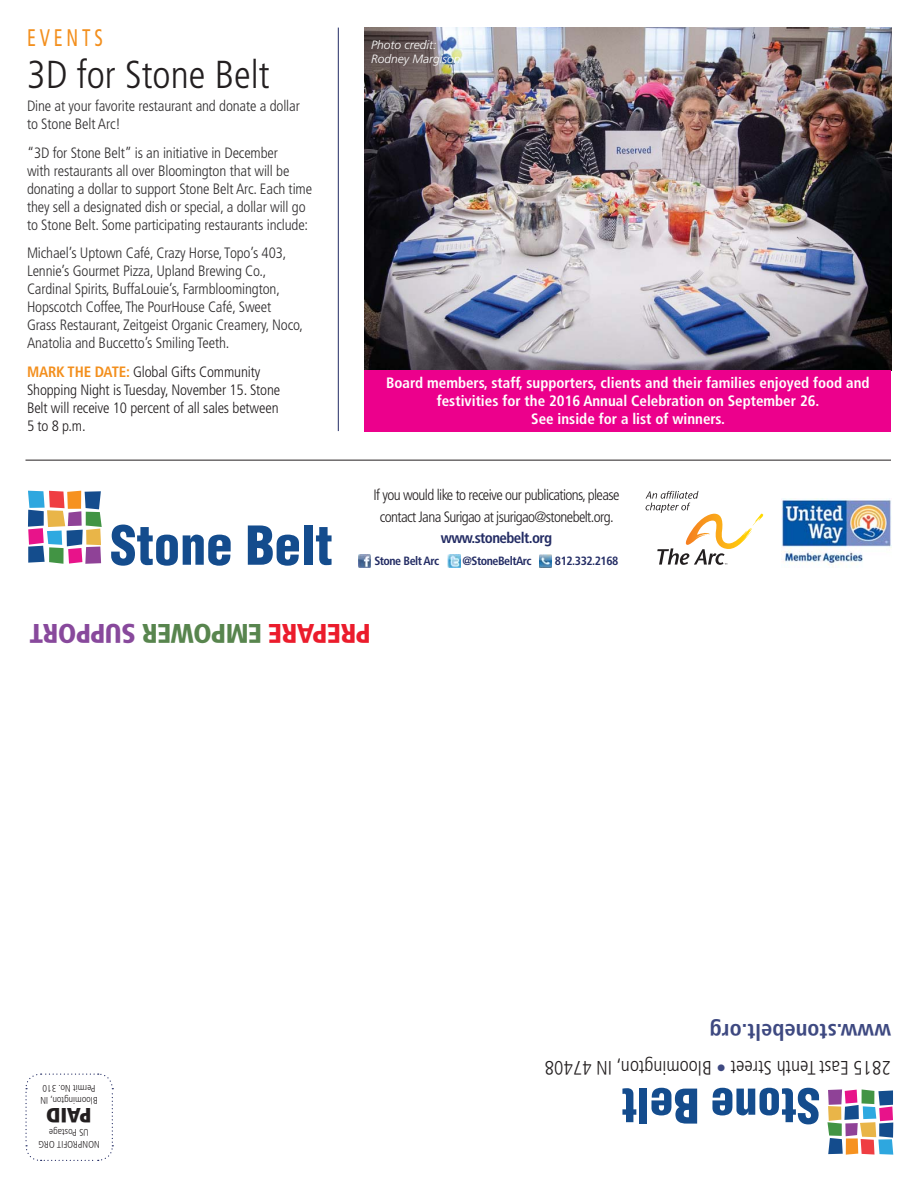
<style>
.page{position:relative;width:918px;height:1188px;background:#fff}
.page>*{position:absolute;margin:0;border:0;box-sizing:border-box;transform-origin:0 0}
.t1{font:300 condensed 39px "Frutiger";color:#231f20}
.t2{font:900 condensed 27px "Frutiger";letter-spacing:-.02em;color:#eb1c2c}
.t3{font:condensed 24px "Frutiger";letter-spacing:.2em;color:#f38f1d;scale:.8 1}
.t4{font:700 condensed 22.5px "Frutiger";color:#3e4981}
.t5{font:900 condensed 20.7px "Frutiger";color:#231f20}
.t6{font:300 condensed 19.5px "Frutiger";color:#231f20}
.t7{font:300 condensed 15px/18px "Frutiger";letter-spacing:-.01em;color:#312f30}
.t8{font:700 condensed 15px/18px "Frutiger";color:#fff;text-align:center}
.t9{font:300 condensed 15px/18px "Frutiger";letter-spacing:-.01em;color:#231f20}
.t10{font:300 condensed 15px/21.8px "Frutiger";letter-spacing:-.04em;color:#231f20;text-align:center}
.t11{font:700 condensed 12px "Frutiger";letter-spacing:-.04em;color:#232c64}
.t12{font:italic 300 12px/13.5px "Frutiger";color:#fff}
.t13{font:300 condensed 9.75px/12.1px "Frutiger";color:#231f20;text-align:center}
.s1{font-weight:700;color:#f38f1d}
.s2{font-weight:700;color:#232c64}
.s3{color:#58854e}
.s4{color:#88499c}
.s5{color:#3e4981}
</style>
<div class="page">
<svg style="left:827px;top:1089px;width:66px;height:66px"></svg>
<svg style="left:712px;top:1088px;width:107px;height:36px"></svg>
<svg style="left:651px;top:1088px;width:46px;height:36px"></svg>
<div style="left:640px;top:1089px;width:7px;height:35px;background:#144c8d"></div>
<svg style="left:622px;top:1088px;width:14px;height:34px"></svg>
<svg style="left:25px;top:1073px;width:89px;height:88px"></svg>
<svg style="left:28px;top:491px;width:74px;height:73px"></svg>
<svg style="left:111px;top:525px;width:120px;height:41px"></svg>
<svg style="left:248px;top:525px;width:51px;height:41px"></svg>
<div style="left:304px;top:525px;width:8px;height:40px;background:#144c8d"></div>
<svg style="left:316px;top:527px;width:16px;height:38px"></svg>
<svg style="left:358px;top:555px;width:13px;height:12px"></svg>
<svg style="left:448px;top:554px;width:13px;height:13px"></svg>
<svg style="left:539px;top:554px;width:13px;height:13px"></svg>
<img style="left:782px;top:498px;width:109px;height:69px">
<svg style="left:646px;top:491px;width:118px;height:74px"></svg>
<hr style="left:26px;top:460px;width:865px;height:1px;background:#231f20">
<img style="left:365px;top:28px;width:526px;height:342px">
<div style="left:365px;top:370px;width:526px;height:62px;background:#ec008c"></div>
<hr style="left:338px;top:28px;width:1px;height:403px;background:#232c64">
<p class="t3" style="left:27px;top:28px;width:97px">EVENTS</p>
<p class="t1" style="left:27px;top:59px;width:244px">3D for Stone Belt</p>
<p class="t7" style="left:27px;top:98px;width:274px">Dine at your favorite restaurant and donate a dollar to Stone Belt Arc!</p>
<p class="t7" style="left:27px;top:145px;width:287px">“3D for Stone Belt” is an initiative in December<br>with restaurants all over Bloomington that will be donating a dollar to support Stone Belt Arc. Each time they sell a designated dish or special, a dollar will go to Stone Belt. Some participating restaurants include:</p>
<p class="t7" style="left:27px;top:245px;width:277px">Michael’s Uptown Café, Crazy Horse, Topo’s 403, Lennie’s Gourmet Pizza, Upland Brewing Co., Cardinal Spirits, BuffaLouie’s, Farmbloomington, Hopscotch Coffee, The PourHouse Café, Sweet Grass Restaurant, Zeitgeist Organic Creamery, Noco, Anatolia and Buccetto’s Smiling Teeth.</p>
<p class="t9" style="left:27px;top:364px;width:255px"><span class="s1">MARK THE DATE:</span> Global Gifts Community Shopping Night is Tuesday, November 15. Stone Belt will receive 10 percent of all sales between 5 to 8 p.m.</p>
<p class="t12" style="left:371px;top:39px;width:91px">Photo credit:<br>Rodney Margison</p>
<p class="t8" style="left:386px;top:375px;width:485px">Board members, staff, supporters, clients and their families enjoyed food and festivities for the 2016 Annual Celebration on September 26.<br>See inside for a list of winners.</p>
<p class="t10" style="left:373px;top:485px;width:248px">If you would like to receive our publications, please contact Jana Surigao at jsurigao@stonebelt.org. <span class="s2">www.stonebelt.org</span></p>
<p class="t11" style="left:374px;top:556px;width:66px">Stone Belt Arc</p>
<p class="t11" style="left:462px;top:556px;width:71px">@StoneBeltArc</p>
<p class="t11" style="left:555px;top:556px;width:65px">812.332.2168</p>
<p class="t2" style="left:371px;top:645px;width:343px;rotate:-180deg">PREPARE <span class="s3">EMPOWER</span> <span class="s4">SUPPORT</span></p>
<p class="t13" style="left:98px;top:1106px;width:59px;text-align:left;rotate:-180deg">Bloomington, IN<br>Permit No. 310</p>
<p class="t5" style="left:92px;top:1124px;width:47px;rotate:-180deg">PAID</p>
<p class="t13" style="left:100px;top:1150px;width:63px;rotate:-180deg">NONPROFIT ORG<br>US Postage</p>
<p class="t4" style="left:891px;top:1041px;width:183px;rotate:-180deg">www.stonebelt.org</p>
<p class="t6" style="left:891px;top:1076px;width:348px;rotate:-180deg">2815 East Tenth Street <span class="s5">•</span> Bloomington, IN 47408</p>
</div>
